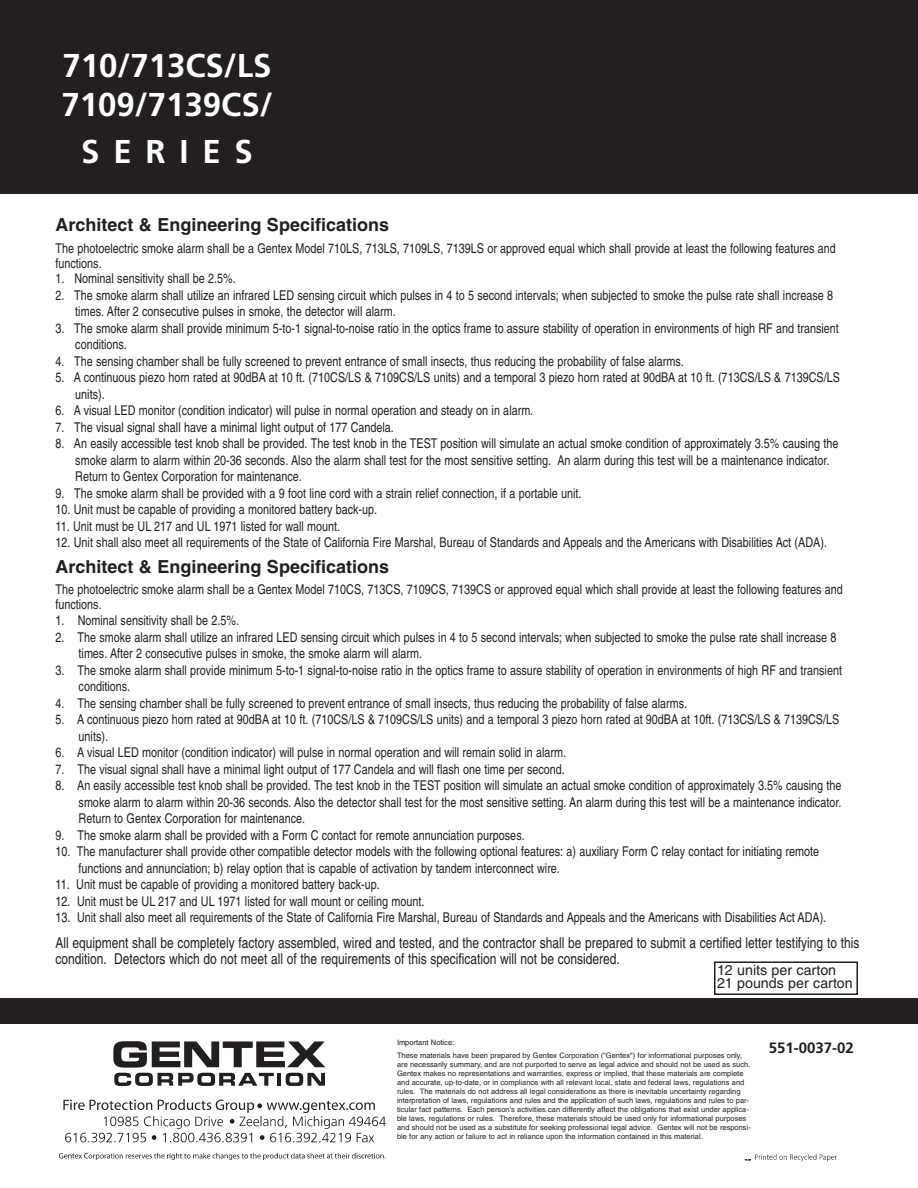
<style>
.page{position:relative;width:918px;height:1188px;background:#fff}
.page>*{position:absolute;margin:0;border:0;box-sizing:border-box;transform-origin:0 0}
.t1{font:700 33px/39.6px "Frutiger";color:#fff}
.t2{font:700 18px "Helvetica";color:#231f20}
.t3{font:15px/16.5px "Helvetica";color:#231f20;scale:.8 1}
.t4{font:700 15px "Frutiger";color:#231f20}
.t5{font:14.25px/13.5px "Helvetica";color:#231f20}
.t6{font:13.5px/16.5px "Helvetica";color:#231f20;scale:.8 1}
.t7{font:7.5px/9px "Helvetica";color:#231f20}
</style>
<div class="page">
<div style="left:0;top:0;width:918px;height:189px;background:#231f20"></div>
<div style="left:0;top:188px;width:918px;height:6px;background:#231f20"></div>
<div style="left:0;top:999px;width:918px;height:21px;background:#231f20"></div>
<div style="left:0;top:1019px;width:918px;height:5px;background:#231f20"></div>
<svg style="left:744px;top:1154px;width:93px;height:7px"></svg>
<svg style="left:113px;top:1041px;width:212px;height:45px"></svg>
<svg style="left:59px;top:1153px;width:327px;height:7px"></svg>
<svg style="left:63px;top:1099px;width:323px;height:43px"></svg>
<div style="left:714px;top:962px;width:144px;height:33px;border:2px solid #231f20"></div>
<div style="left:396px;top:1038px;width:359px;height:121px;background:#fff"></div>
<h1 class="t1" style="left:62px;top:48px;width:212px">710/713CS/LS<br>7109/7139CS/</h1>
<h1 class="t1" style="left:81px;top:134px;width:173px">SERIES</h1>
<h2 class="t2" style="left:56px;top:217px;width:335px">Architect &amp; Engineering Specifications</h2>
<p class="t6" style="left:56px;top:242px;width:977px;line-height:15px">The photoelectric smoke alarm shall be a Gentex Model 710LS, 713LS, 7109LS, 7139LS or approved equal which shall provide at least the following features and functions.</p>
<p class="t6" style="left:56px;top:271px;width:227px">1. Nominal sensitivity shall be 2.5%.</p>
<p class="t6" style="left:75px;top:288px;width:949px;text-indent:-20px">2. The smoke alarm shall utilize an infrared LED sensing circuit which pulses in 4 to 5 second intervals; when subjected to smoke the pulse rate shall increase 8 times. After 2 consecutive pulses in smoke, the detector will alarm.</p>
<p class="t6" style="left:75px;top:321px;width:956px;text-indent:-20px">3. The smoke alarm shall provide minimum 5-to-1 signal-to-noise ratio in the optics frame to assure stability of operation in environments of high RF and transient conditions.</p>
<p class="t6" style="left:56px;top:354px;width:787px">4. The sensing chamber shall be fully screened to prevent entrance of small insects, thus reducing the probability of false alarms.</p>
<p class="t6" style="left:75px;top:370px;width:957px;text-indent:-20px">5. A continuous piezo horn rated at 90dBA at 10 ft. (710CS/LS &amp; 7109CS/LS units) and a temporal 3 piezo horn rated at 90dBA at 10 ft. (713CS/LS &amp; 7139CS/LS units).</p>
<p class="t6" style="left:56px;top:403px;width:599px">6. A visual LED monitor (condition indicator) will pulse in normal operation and steady on in alarm.</p>
<p class="t6" style="left:56px;top:420px;width:424px">7. The visual signal shall have a minimal light output of 177 Candela.</p>
<p class="t6" style="left:75px;top:436px;width:955px;text-indent:-20px">8. An easily accessible test knob shall be provided. The test knob in the TEST position will simulate an actual smoke condition of approximately 3.5% causing the smoke alarm to alarm within 20-36 seconds. Also the alarm shall test for the most sensitive setting. An alarm during this test will be a maintenance indicator.<br>Return to Gentex Corporation for maintenance.</p>
<p class="t6" style="left:56px;top:486px;width:659px">9. The smoke alarm shall be provided with a 9 foot line cord with a strain relief connection, if a portable unit.</p>
<p class="t6" style="left:56px;top:502px;width:404px">10. Unit must be capable of providing a monitored battery back-up.</p>
<p class="t6" style="left:56px;top:519px;width:357px">11. Unit must be UL 217 and UL 1971 listed for wall mount.</p>
<p class="t6" style="left:56px;top:535px;width:966px">12. Unit shall also meet all requirements of the State of California Fire Marshal, Bureau of Standards and Appeals and the Americans with Disabilities Act (ADA).</p>
<h2 class="t2" style="left:56px;top:559px;width:335px">Architect &amp; Engineering Specifications</h2>
<p class="t6" style="left:56px;top:583px;width:986px;line-height:15px">The photoelectric smoke alarm shall be a Gentex Model 710CS, 713CS, 7109CS, 7139CS or approved equal which shall provide at least the following features and functions.</p>
<p class="t6" style="left:56px;top:613px;width:231px">1. Nominal sensitivity shall be 2.5%.</p>
<p class="t6" style="left:79px;top:630px;width:949px;text-indent:-23px">2. The smoke alarm shall utilize an infrared LED sensing circuit which pulses in 4 to 5 second intervals; when subjected to smoke the pulse rate shall increase 8 times. After 2 consecutive pulses in smoke, the smoke alarm will alarm.</p>
<p class="t6" style="left:79px;top:663px;width:956px;text-indent:-23px">3. The smoke alarm shall provide minimum 5-to-1 signal-to-noise ratio in the optics frame to assure stability of operation in environments of high RF and transient conditions.</p>
<p class="t6" style="left:55px;top:696px;width:791px">4. The sensing chamber shall be fully screened to prevent entrance of small insects, thus reducing the probability of false alarms.</p>
<p class="t6" style="left:79px;top:712px;width:952px;text-indent:-23px">5. A continuous piezo horn rated at 90dBA at 10 ft. (710CS/LS &amp; 7109CS/LS units) and a temporal 3 piezo horn rated at 90dBA at 10ft. (713CS/LS &amp; 7139CS/LS units).</p>
<p class="t6" style="left:56px;top:745px;width:640px">6. A visual LED monitor (condition indicator) will pulse in normal operation and will remain solid in alarm.</p>
<p class="t6" style="left:56px;top:762px;width:638px">7. The visual signal shall have a minimal light output of 177 Candela and will flash one time per second.</p>
<p class="t6" style="left:79px;top:778px;width:955px;text-align:justify;text-indent:-23px">8. An easily accessible test knob shall be provided. The test knob in the TEST position will simulate an actual smoke condition of approximately 3.5% causing the smoke alarm to alarm within 20-36 seconds. Also the detector shall test for the most sensitive setting. An alarm during this test will be a maintenance indicator.<br>Return to Gentex Corporation for maintenance.</p>
<p class="t6" style="left:55px;top:828px;width:588px">9. The smoke alarm shall be provided with a Form C contact for remote annunciation purposes.</p>
<p class="t6" style="left:79px;top:844px;width:927px;text-indent:-23px">10. The manufacturer shall provide other compatible detector models with the following optional features: a) auxiliary Form C relay contact for initiating remote functions and annunciation; b) relay option that is capable of activation by tandem interconnect wire.</p>
<p class="t6" style="left:55px;top:877px;width:407px">11. Unit must be capable of providing a monitored battery back-up.</p>
<p class="t6" style="left:55px;top:894px;width:463px">12. Unit must be UL 217 and UL 1971 listed for wall mount or ceiling mount.</p>
<p class="t6" style="left:55px;top:910px;width:965px">13. Unit shall also meet all requirements of the State of California Fire Marshal, Bureau of Standards and Appeals and the Americans with Disabilities Act ADA).</p>
<p class="t3" style="left:56px;top:935px;width:1006px">All equipment shall be completely factory assembled, wired and tested, and the contractor shall be prepared to submit a certified letter testifying to this condition. Detectors which do not meet all of the requirements of this specification will not be considered.</p>
<p class="t5" style="left:717px;top:964px;width:137px">12 units per carton<br>21 pounds per carton</p>
<p class="t7" style="left:397px;top:1037px;width:347px;line-height:13px">Important Notice:<br>These materials have been prepared by Gentex Corporation ("Gentex") for informational purposes only,</p>
<p class="t7" style="left:397px;top:1061px;width:355px">are necessarily summary, and are not purported to serve as legal advice and should not be used as such.<br>Gentex makes no representations and warranties, express or implied, that these materials are complete and accurate, up-to-date, or in compliance with all relevant local, state and federal laws, regulations and rules. The materials do not address all legal considerations as there is inevitable uncertainty regarding interpretation of laws, regulations and rules and the application of such laws, regulations and rules to par&shy;ticular fact patterns. Each person's activities can differently affect the obligations that exist under applica&shy;ble laws, regulations or rules. Therefore, these materials should be used only for informational purposes and should not be used as a substitute for seeking professional legal advice. Gentex will not be responsi&shy;ble for any action or failure to act in reliance upon the information contained in this material.</p>
<p class="t4" style="left:769px;top:1042px;width:87px">551-0037-02</p>
</div>
